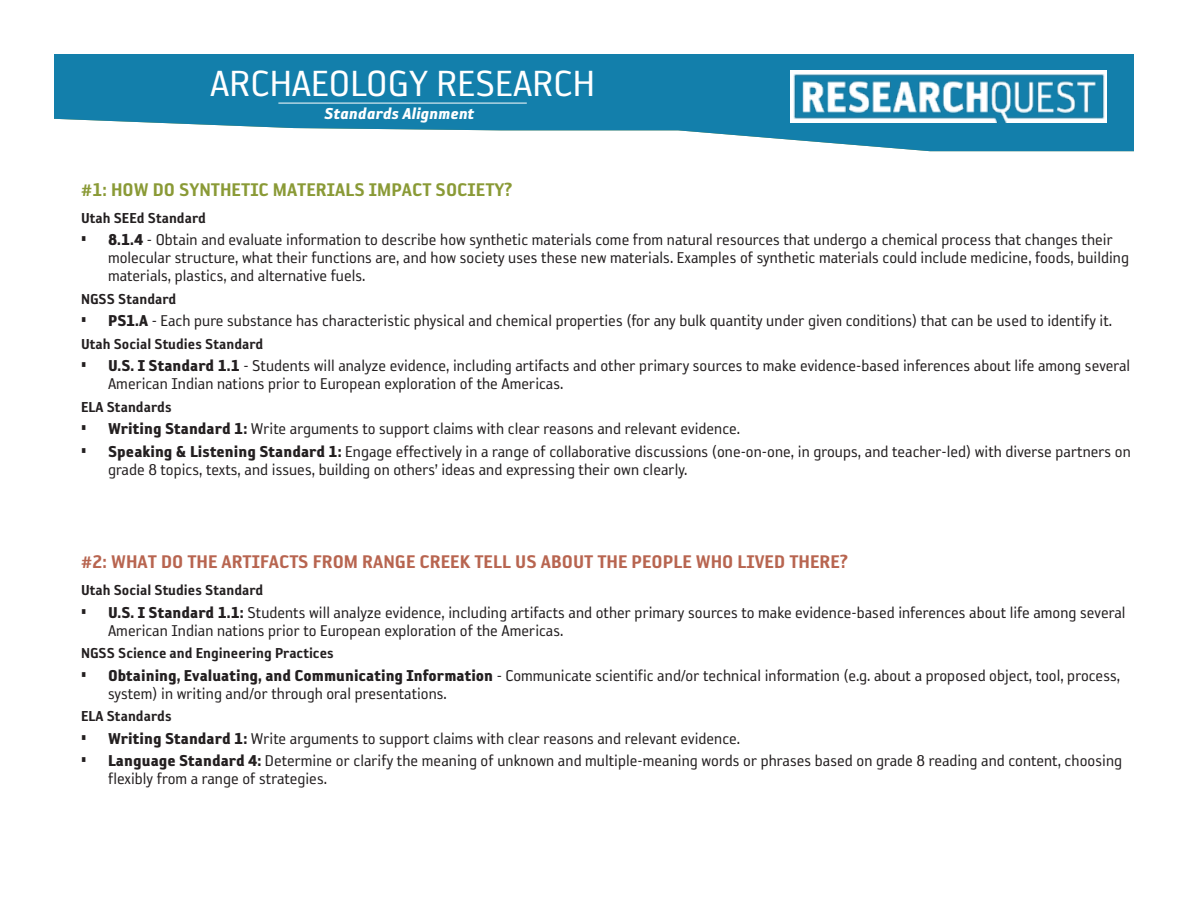
<style>
.page{position:relative;width:1188px;height:918px;background:#fff}
.page>*{position:absolute;margin:0;border:0;box-sizing:border-box;transform-origin:0 0}
.Page_header{font:42px "Reykjavik One OT A Gauge";color:#fff}
.t1{font:21px "Reykjavik One OT C Gauge";color:#b86550}
.t2{font:21px "Reykjavik One OT C Gauge";color:#8a9a36}
.t3{font:18px/18px "Reykjavik One OT A Gauge";color:#231f20}
.BULLETS_-_alpha_STAR{font:italic 18px "Reykjavik One OT D Gauge";letter-spacing:.005em;color:#fff}
.t4{font:16.5px "Reykjavik One OT C Gauge";color:#231f20}
.s1{font-family:"Reykjavik One OT D Gauge"}
</style>
<div class="page">
<svg style="left:54px;top:54px;width:1080px;height:97px;fill:#137fab"></svg>
<img style="left:790px;top:70px;width:317px;height:53px">
<hr style="left:278px;top:103px;width:249px;height:1px;background:#fff">
<p class="Page_header" style="left:210px;top:62px;width:386px">ARCHAEOLOGY RESEARCH</p>
<p class="BULLETS_-_alpha_STAR" style="left:324px;top:104px;width:151px">Standards Alignment</p>
<p class="t2" style="left:81px;top:178px;width:433px">#1: HOW DO SYNTHETIC MATERIALS IMPACT SOCIETY?</p>
<p class="t4" style="left:81px;top:209px;width:126px">Utah SEEd Standard</p>
<p class="t3" style="left:108px;top:231px;width:1023px;text-indent:-27px"><span class="s1">• 8.1.4</span> - Obtain and evaluate information to describe how synthetic materials come from natural resources that undergo a chemical process that changes their molecular structure, what their functions are, and how society uses these new materials. Examples of synthetic materials could include medicine, foods, building materials, plastics, and alternative fuels.</p>
<p class="t4" style="left:81px;top:290px;width:97px">NGSS Standard</p>
<p class="t3" style="left:81px;top:312px;width:1033px"><span class="s1">• PS1.A</span> - Each pure substance has characteristic physical and chemical properties (for any bulk quantity under given conditions) that can be used to identify it.</p>
<p class="t4" style="left:81px;top:335px;width:184px">Utah Social Studies Standard</p>
<p class="t3" style="left:108px;top:357px;width:1024px;text-indent:-27px"><span class="s1">• U.S. I Standard 1.1</span> - Students will analyze evidence, including artifacts and other primary sources to make evidence-based inferences about life among several<br>American Indian nations prior to European exploration of the Americas.</p>
<p class="t4" style="left:81px;top:398px;width:92px">ELA Standards</p>
<p class="t3" style="left:81px;top:420px;width:661px"><span class="s1">• Writing Standard 1:</span> Write arguments to support claims with clear reasons and relevant evidence.</p>
<p class="t3" style="left:108px;top:442px;width:1024px;text-indent:-27px"><span class="s1">• Speaking &amp; Listening Standard 1:</span> Engage effectively in a range of collaborative discussions (one-on-one, in groups, and teacher-led) with diverse partners on grade 8 topics, texts, and issues, building on others’ ideas and expressing their own clearly.</p>
<p class="t1" style="left:81px;top:551px;width:768px">#2: WHAT DO THE ARTIFACTS FROM RANGE CREEK TELL US ABOUT THE PEOPLE WHO LIVED THERE?</p>
<p class="t4" style="left:81px;top:582px;width:184px">Utah Social Studies Standard</p>
<p class="t3" style="left:108px;top:604px;width:1019px;text-indent:-27px"><span class="s1">• U.S. I Standard 1.1:</span> Students will analyze evidence, including artifacts and other primary sources to make evidence-based inferences about life among several<br>American Indian nations prior to European exploration of the Americas.</p>
<p class="t4" style="left:81px;top:645px;width:254px">NGSS Science and Engineering Practices</p>
<p class="t3" style="left:108px;top:667px;width:1014px;text-indent:-27px"><span class="s1">• Obtaining, Evaluating, and Communicating Information</span> - Communicate scientific and/or technical information (e.g. about a proposed object, tool, process, system) in writing and/or through oral presentations.</p>
<p class="t4" style="left:81px;top:708px;width:92px">ELA Standards</p>
<p class="t3" style="left:81px;top:730px;width:661px"><span class="s1">• Writing Standard 1:</span> Write arguments to support claims with clear reasons and relevant evidence.</p>
<p class="t3" style="left:108px;top:752px;width:1016px;text-indent:-27px"><span class="s1">• Language Standard 4:</span> Determine or clarify the meaning of unknown and multiple-meaning words or phrases based on grade 8 reading and content, choosing flexibly from a range of strategies.</p>
</div>
